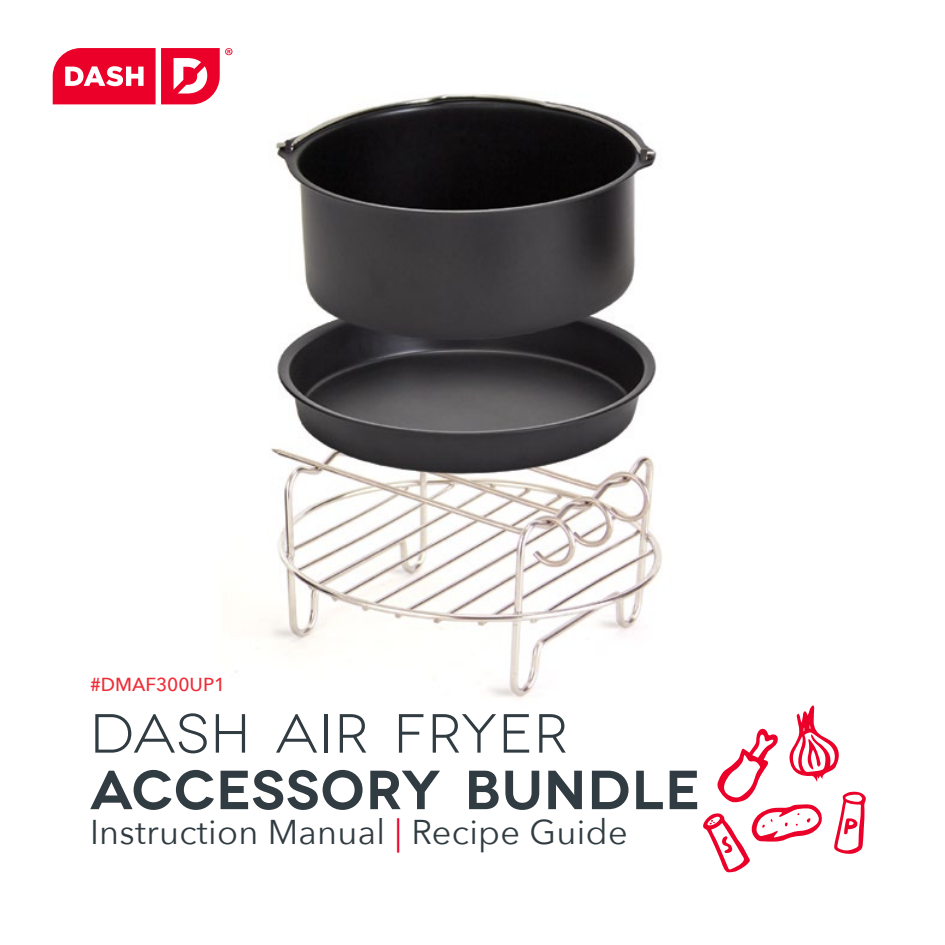
<style>
.page{position:relative;width:945px;height:945px;background:#fff}
.page>*{position:absolute;margin:0;border:0;box-sizing:border-box;transform-origin:0 0}
.t1{font:600 55px "Novecentowide";letter-spacing:.02em;color:#313c42}
.t2{font:55px "Novecentowide";letter-spacing:.025em;color:#313c42}
.t3{font:34.25px "Avenir Next";letter-spacing:.01em;color:#313c42}
.t4{font:500 18.75px "Avenir Next";color:#ee2d38}
.s1{color:#ea0029}
</style>
<div class="page">
<img style="left:232px;top:50px;width:431px;height:649px">
<svg style="left:703px;top:705px;width:163px;height:167px"></svg>
<svg style="left:53px;top:48px;width:179px;height:56px"></svg>
<p class="t4" style="left:90px;top:668px;width:137px">#DMAF300UP1</p>
<h1 class="t2" style="left:90px;top:702px;width:480px">DASH AIR FRYER</h1>
<h1 class="t1" style="left:90px;top:757px;width:612px">ACCESSORY BUNDLE</h1>
<p class="t3" style="left:90px;top:804px;width:539px">Instruction Manual <span class="s1">|</span> Recipe Guide</p>
</div>
